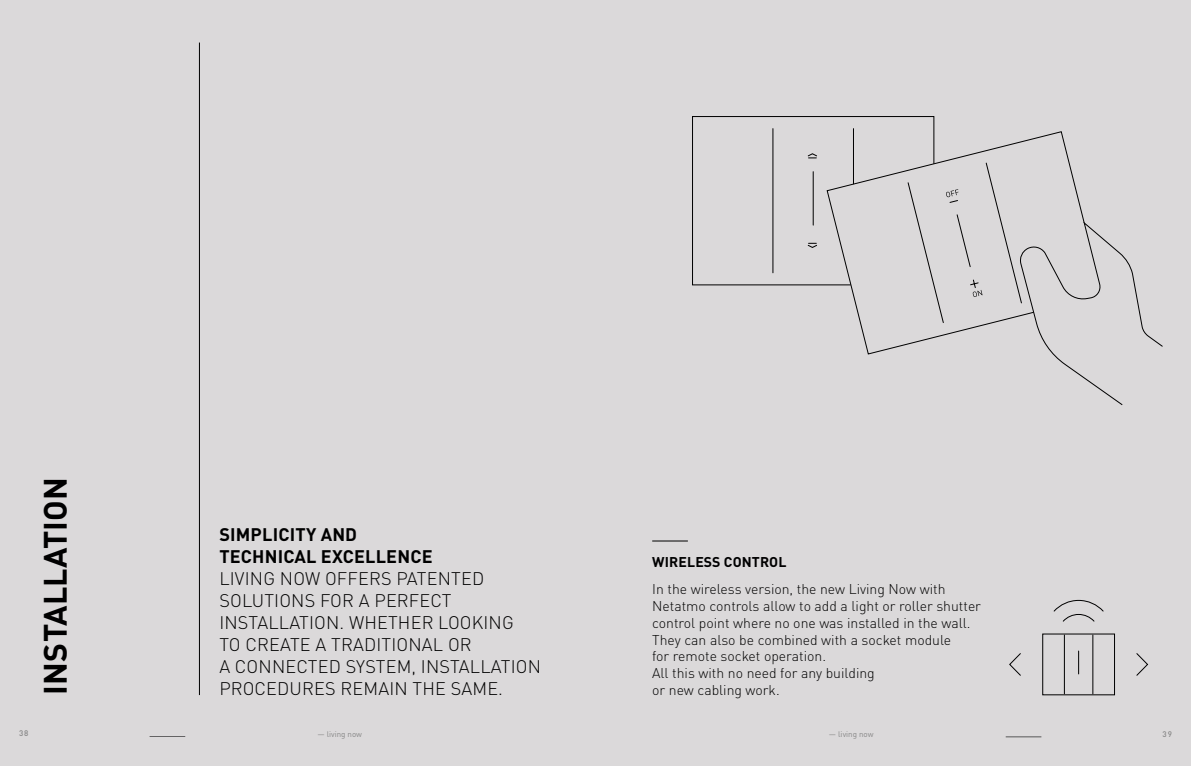
<style>
.page{position:relative;width:1191px;height:766px;background:#fff}
.page>*{position:absolute;margin:0;border:0;box-sizing:border-box;transform-origin:0 0}
.t1{font:700 32px "DIN Pro";letter-spacing:.01em;color:#000}
.t2{font:300 18px/22px "DIN Pro";letter-spacing:.01em;color:#000}
.t3{font:700 18px/22px "DIN Pro";letter-spacing:.01em;color:#000}
.t4{font:300 14px/16.8px "DIN Pro";color:#000}
.t5{font:700 14px "DIN Pro";letter-spacing:.01em;color:#000}
.t6{font:8px "DIN Pro";color:#878787}
.t7{font:500 8px "DIN Pro";color:#878787}
</style>
<div class="page">
<div style="left:0;top:0;width:1191px;height:765px;background:#dbd9da"></div>
<hr style="left:199px;top:43px;width:1px;height:651px;background:#000">
<svg style="left:1009px;top:600px;width:139px;height:94px"></svg>
<svg style="left:692px;top:116px;width:242px;height:169px"></svg>
<svg style="left:826px;top:131px;width:244px;height:223px"></svg>
<svg style="left:907px;top:162px;width:256px;height:243px"></svg>
<hr style="left:652px;top:540px;width:36px;height:1px;background:#000">
<hr style="left:150px;top:736px;width:35px;height:1px;background:#000">
<hr style="left:1005px;top:736px;width:36px;height:1px;background:#000">
<h1 class="t1" style="left:29px;top:694px;width:219px;rotate:-90deg">INSTALLATION</h1>
<p class="t3" style="left:219px;top:521px;width:215px">SIMPLICITY AND<br>TECHNICAL EXCELLENCE</p>
<p class="t2" style="left:219px;top:565px;width:323px">LIVING NOW OFFERS PATENTED<br>SOLUTIONS FOR A PERFECT<br>INSTALLATION. WHETHER LOOKING<br>TO CREATE A TRADITIONAL OR<br>A CONNECTED SYSTEM, INSTALLATION<br>PROCEDURES REMAIN THE SAME.</p>
<p class="t5" style="left:652px;top:549px;width:136px">WIRELESS CONTROL</p>
<p class="t4" style="left:652px;top:579px;width:330px">In the wireless version, the new Living Now with Netatmo controls allow to add a light or roller shutter control point where no one was installed in the wall.<br>They can also be combined with a socket module<br>for remote socket operation.<br>All this with no need for any building<br>or new cabling work.</p>
<p class="t7" style="left:19px;top:728px;width:11px">38</p>
<p class="t6" style="left:317px;top:728px;width:46px">— living now</p>
<p class="t6" style="left:829px;top:728px;width:46px">— living now</p>
<p class="t7" style="left:1162px;top:728px;width:11px">39</p>
</div>
